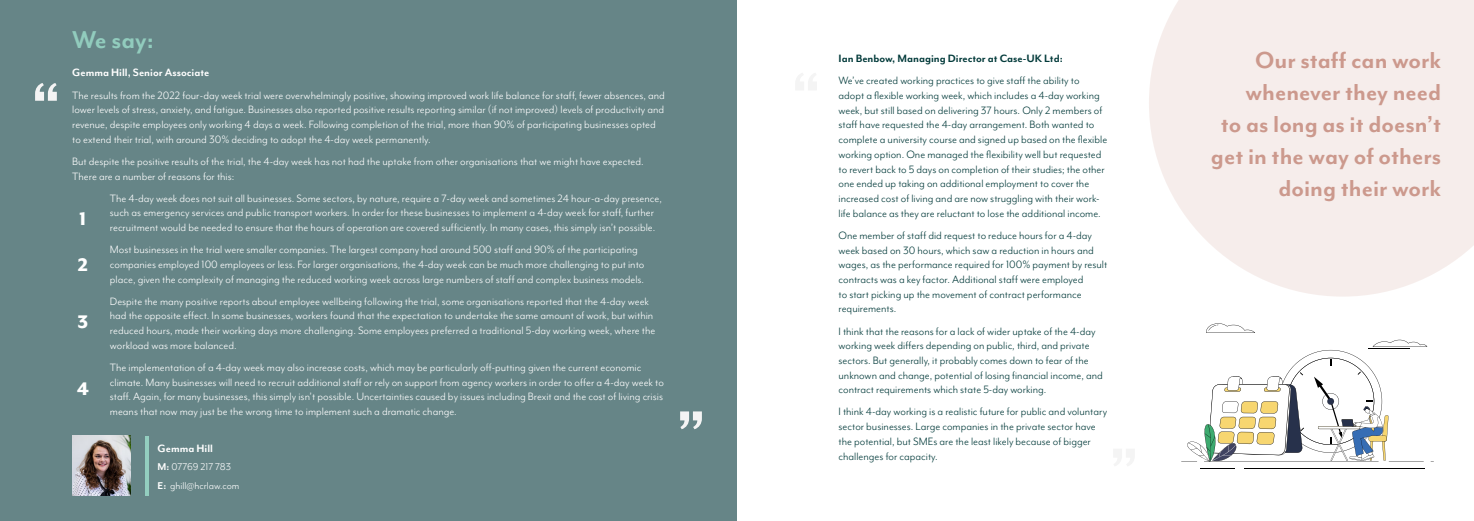
<style>
.page{position:relative;width:1474px;height:521px;background:#fff}
.page>*{position:absolute;margin:0;border:0;box-sizing:border-box;transform-origin:0 0}
.t1{font:800 65.01px "Mr Eaves Mod OT";color:#f4f4f4}
.t2{font:700 28.09px "Mr Eaves Mod OT";color:#93cebf}
.t3{font:700 26.6px/31.9px "Mr Eaves Mod OT";color:#cc998d;text-align:right}
.t4{font:800 21px/45.4px "Mr Eaves Mod OT";color:#fff}
.t5{font:12.25px/14.7px "Mr Eaves Mod OT";color:#fff}
.t6{font:12.25px/14.7px "Mr Eaves Mod OT";color:#023a3a}
.t7{font:700 12.25px "Mr Eaves Mod OT";color:#023a3a}
.t8{font:700 12.25px "Mr Eaves Mod OT";color:#fff}
.t9{font:11.38px/18.6px "Mr Eaves Mod OT";color:#fff}
.s1{font-weight:700}
</style>
<div class="page">
<div style="left:0;top:0;width:737px;height:521px;background:#668587"></div>
<img style="left:72px;top:436px;width:59px;height:59px">
<hr style="left:145px;top:436px;width:3px;height:59px;background:#93cebf">
<svg style="left:1149px;top:0;width:324px;height:297px;background:#f7efed"></svg>
<svg style="left:1206px;top:323px;width:48px;height:10px"></svg>
<hr style="left:1244px;top:469px;width:180px;height:1px;background:#000">
<hr style="left:1203px;top:469px;width:31px;height:1px;background:#000">
<svg style="left:1181px;top:339px;width:252px;height:123px"></svg>
<h1 class="t1" style="left:32px;top:68px;width:30px">“</h1>
<h2 class="t2" style="left:72px;top:24px;width:83px">We say:</h2>
<p class="t8" style="left:72px;top:66px;width:138px">Gemma Hill, Senior Associate</p>
<p class="t5" style="left:72px;top:87px;width:594px">The results from the 2022 four-day week trial were overwhelmingly positive, showing improved work life balance for staff, fewer absences, and lower levels of stress, anxiety, and fatigue. Businesses also reported positive results reporting similar (if not improved) levels of productivity and revenue, despite employees only working 4 days a week. Following completion of the trial, more than 90% of participating businesses opted to extend their trial, with around 30% deciding to adopt the 4-day week permanently.</p>
<p class="t5" style="left:72px;top:154px;width:573px">But despite the positive results of the trial, the 4-day week has not had the uptake from other organisations that we might have expected.<br>There are a number of reasons for this:</p>
<p class="t5" style="left:110px;top:191px;width:553px">The 4-day week does not suit all businesses. Some sectors, by nature, require a 7-day week and sometimes 24 hour-a-day presence, such as emergency services and public transport workers. In order for these businesses to implement a 4-day week for staff, further recruitment would be needed to ensure that the hours of operation are covered sufficiently. In many cases, this simply isn’t possible.</p>
<p class="t5" style="left:110px;top:242px;width:536px">Most businesses in the trial were smaller companies. The largest company had around 500 staff and 90% of the participating companies employed 100 employees or less. For larger organisations, the 4-day week can be much more challenging to put into place, given the complexity of managing the reduced working week across large numbers of staff and complex business models.</p>
<p class="t5" style="left:110px;top:294px;width:547px">Despite the many positive reports about employee wellbeing following the trial, some organisations reported that the 4-day week had the opposite effect. In some businesses, workers found that the expectation to undertake the same amount of work, but within reduced hours, made their working days more challenging. Some employees preferred a traditional 5-day working week, where the workload was more balanced.</p>
<p class="t5" style="left:110px;top:360px;width:555px">The implementation of a 4-day week may also increase costs, which may be particularly off-putting given the current economic climate. Many businesses will need to recruit additional staff or rely on support from agency workers in order to offer a 4-day week to staff. Again, for many businesses, this simply isn’t possible. Uncertainties caused by issues including Brexit and the cost of living crisis means that now may just be the wrong time to implement such a dramatic change.</p>
<h3 class="t4" style="left:78px;top:196px;width:12px">1<br>2</h3>
<h3 class="t4" style="left:78px;top:299px;width:12px">3</h3>
<h3 class="t4" style="left:77px;top:367px;width:14px">4</h3>
<p class="t8" style="left:158px;top:441px;width:57px">Gemma Hill</p>
<p class="t9" style="left:158px;top:458px;width:83px"><span class="s1">M:</span> 07769 217 783<br><span class="s1">E:</span> ghill@hcrlaw.com</p>
<h1 class="t1" style="left:705px;top:444px;width:30px;rotate:-180deg">“</h1>
<p class="t7" style="left:838px;top:52px;width:226px">Ian Benbow, Managing Director at Case-UK Ltd:</p>
<p class="t6" style="left:838px;top:73px;width:270px">We’ve created working practices to give staff the ability to adopt a flexible working week, which includes a 4-day working week, but still based on delivering 37 hours. Only 2 members of staff have requested the 4-day arrangement. Both wanted to complete a university course and signed up based on the flexible working option. One managed the flexibility well but requested to revert back to 5 days on completion of their studies; the other one ended up taking on additional employment to cover the increased cost of living and are now struggling with their work&shy;life balance as they are reluctant to lose the additional income.</p>
<p class="t6" style="left:838px;top:228px;width:270px">One member of staff did request to reduce hours for a 4-day week based on 30 hours, which saw a reduction in hours and wages, as the performance required for 100% payment by result contracts was a key factor. Additional staff were employed<br>to start picking up the movement of contract performance requirements.</p>
<p class="t6" style="left:838px;top:323px;width:266px">I think that the reasons for a lack of wider uptake of the 4-day working week differs depending on public, third, and private sectors. But generally, it probably comes down to fear of the unknown and change, potential of losing financial income, and contract requirements which state 5-day working.</p>
<p class="t6" style="left:838px;top:404px;width:270px">I think 4-day working is a realistic future for public and voluntary sector businesses. Large companies in the private sector have the potential, but SMEs are the least likely because of bigger challenges for capacity.</p>
<h3 class="t3" style="left:1210px;top:44px;width:232px">Our staff can work whenever they need<br>to as long as it doesn’t get in the way of others doing their work</h3>
</div>
